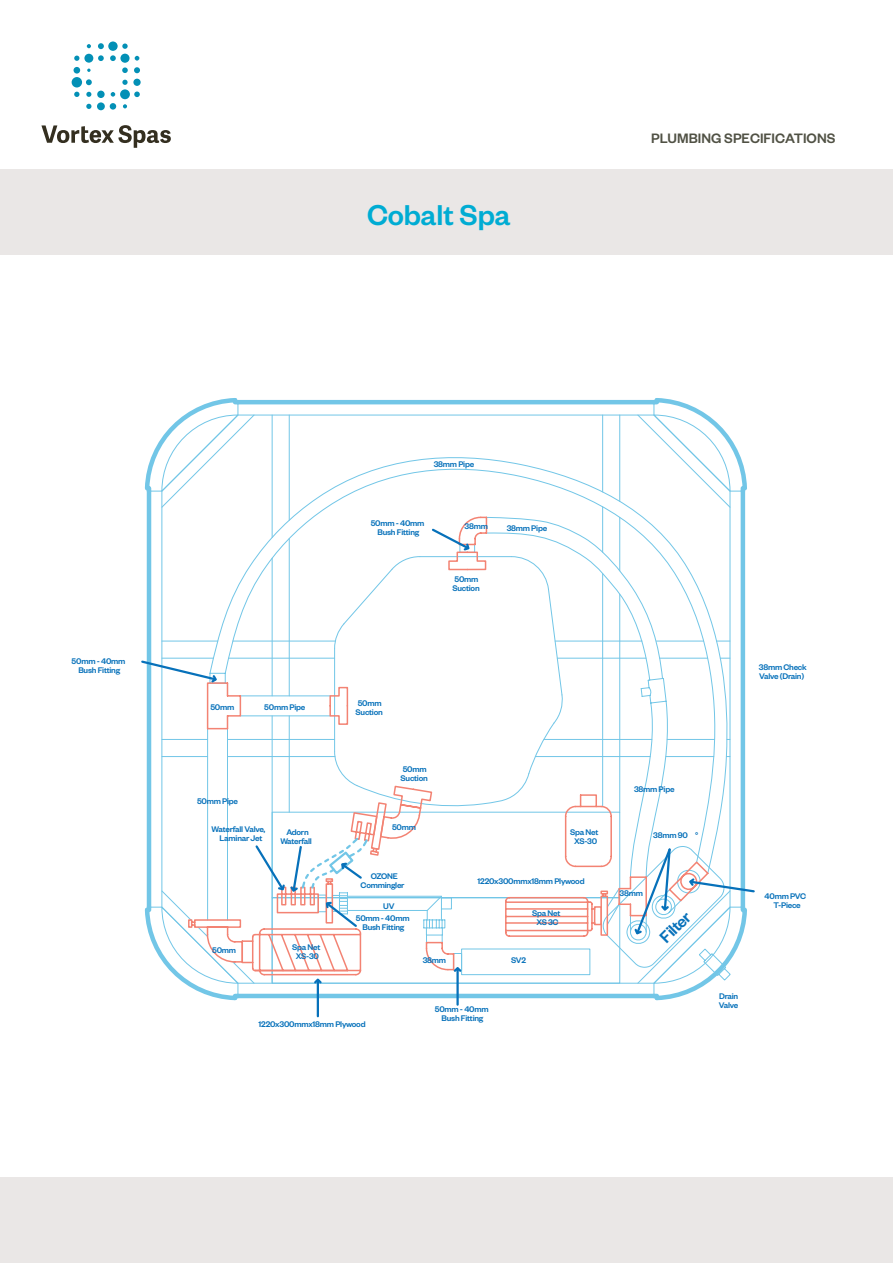
<style>
.page{position:relative;width:893px;height:1263px;background:#fff}
.page>*{position:absolute;margin:0;border:0;box-sizing:border-box;transform-origin:0 0}
.t1{font:500 31.5px "Founders Grotesk";letter-spacing:-.01em;color:#00acd3}
.t2{font:500 18px "Founders Grotesk";color:#0771ba}
.t3{font:500 15px "Founders Grotesk";color:#505144}
.t4{font:500 9px/9px "Founders Grotesk";letter-spacing:-.025em;color:#0771ba;text-align:center}
</style>
<div class="page">
<hr style="left:602px;top:415px;width:1px;height:77px;background:#72c6e7">
<hr style="left:619px;top:415px;width:1px;height:86px;background:#72c6e7">
<hr style="left:161px;top:491px;width:1px;height:416px;background:#72c6e7">
<hr style="left:238px;top:415px;width:416px;height:1px;background:#72c6e7">
<hr style="left:289px;top:415px;width:1px;height:105px;background:#72c6e7">
<hr style="left:272px;top:415px;width:1px;height:122px;background:#72c6e7">
<hr style="left:730px;top:491px;width:1px;height:416px;background:#72c6e7">
<svg style="left:271px;top:450px;width:371px;height:66px"></svg>
<hr style="left:147px;top:491px;width:4px;height:416px;background:#72c6e7">
<hr style="left:741px;top:491px;width:4px;height:416px;background:#72c6e7">
<svg style="left:637px;top:398px;width:110px;height:110px"></svg>
<svg style="left:144px;top:398px;width:111px;height:110px"></svg>
<hr style="left:238px;top:400px;width:416px;height:4px;background:#72c6e7">
<hr style="left:456px;top:969px;width:3px;height:36px;background:#0771ba">
<hr style="left:317px;top:980px;width:2px;height:36px;background:#0771ba">
<svg style="left:41px;top:125px;width:130px;height:23px"></svg>
<svg style="left:122px;top:44px;width:6px;height:5px"></svg>
<div style="left:108px;top:41px;width:10px;height:10px;background:#0390b6;border-radius:50%"></div>
<svg style="left:98px;top:43px;width:6px;height:6px"></svg>
<svg style="left:87px;top:44px;width:4px;height:4px"></svg>
<svg style="left:135px;top:56px;width:4px;height:5px"></svg>
<div style="left:120px;top:54px;width:10px;height:9px;background:#0390b6;border-radius:50%"></div>
<svg style="left:110px;top:55px;width:6px;height:6px"></svg>
<svg style="left:98px;top:55px;width:6px;height:6px"></svg>
<div style="left:84px;top:54px;width:9px;height:9px;background:#0390b6;border-radius:50%"></div>
<svg style="left:74px;top:56px;width:5px;height:5px"></svg>
<svg style="left:134px;top:67px;width:6px;height:6px"></svg>
<svg style="left:122px;top:67px;width:6px;height:6px"></svg>
<svg style="left:87px;top:69px;width:4px;height:3px"></svg>
<div style="left:74px;top:67px;width:6px;height:7px;background:#0390b6;border-radius:50%"></div>
<div style="left:133px;top:79px;width:8px;height:7px;background:#0390b6;border-radius:50%"></div>
<svg style="left:122px;top:80px;width:6px;height:5px"></svg>
<svg style="left:86px;top:79px;width:6px;height:6px"></svg>
<div style="left:72px;top:77px;width:10px;height:10px;background:#0390b6;border-radius:50%"></div>
<svg style="left:134px;top:92px;width:6px;height:5px"></svg>
<div style="left:120px;top:89px;width:10px;height:10px;background:#0390b6;border-radius:50%"></div>
<svg style="left:111px;top:92px;width:4px;height:5px"></svg>
<div style="left:97px;top:91px;width:8px;height:7px;background:#0390b6;border-radius:50%"></div>
<svg style="left:86px;top:92px;width:5px;height:5px"></svg>
<svg style="left:74px;top:92px;width:6px;height:5px"></svg>
<svg style="left:123px;top:104px;width:4px;height:4px"></svg>
<div style="left:110px;top:103px;width:6px;height:7px;background:#0390b6;border-radius:50%"></div>
<div style="left:97px;top:102px;width:8px;height:8px;background:#0390b6;border-radius:50%"></div>
<svg style="left:86px;top:104px;width:5px;height:5px"></svg>
<div style="left:0;top:170px;width:893px;height:85px;background:#eae7e6"></div>
<div style="left:0;top:1178px;width:893px;height:85px;background:#eae7e6"></div>
<svg style="left:141px;top:516px;width:614px;height:486px"></svg>
<h1 class="t1" style="left:367px;top:195px;width:145px">Cobalt Spa</h1>
<h3 class="t3" style="left:651px;top:129px;width:186px">PLUMBING SPECIFICATIONS</h3>
<p class="t4" style="left:72px;top:656px;width:55px">50mm - 40mm<br>Bush Fitting</p>
<p class="t4" style="left:434px;top:459px;width:42px">38mm Pipe</p>
<p class="t4" style="left:371px;top:518px;width:55px">50mm - 40mm<br>Bush Fitting</p>
<p class="t4" style="left:464px;top:521px;width:25px">38mm</p>
<p class="t4" style="left:507px;top:523px;width:42px">38mm Pipe</p>
<p class="t4" style="left:452px;top:574px;width:29px;text-align:left">50mm<br>Suction</p>
<p class="t4" style="left:210px;top:702px;width:25px">50mm</p>
<p class="t4" style="left:264px;top:702px;width:43px">50mm Pipe</p>
<p class="t4" style="left:197px;top:796px;width:43px">50mm Pipe</p>
<p class="t4" style="left:212px;top:824px;width:55px">Waterfall Valve,<br>Laminar Jet</p>
<p class="t4" style="left:280px;top:827px;width:33px">Adorn<br>Waterfall</p>
<p class="t4" style="left:212px;top:945px;width:25px">50mm</p>
<p class="t4" style="left:292px;top:942px;width:30px">Spa Net<br>XS-30</p>
<p class="t4" style="left:356px;top:698px;width:29px;text-align:left">50mm<br>Suction</p>
<p class="t4" style="left:401px;top:764px;width:29px;text-align:left">50mm<br>Suction</p>
<p class="t4" style="left:392px;top:822px;width:25px">50mm</p>
<p class="t4" style="left:361px;top:872px;width:45px">OZONE<br>Commingler</p>
<p class="t4" style="left:383px;top:901px;width:13px">UV</p>
<p class="t4" style="left:356px;top:913px;width:55px">50mm - 40mm<br>Bush Fitting</p>
<p class="t4" style="left:570px;top:827px;width:30px">Spa Net<br>XS-30</p>
<p class="t4" style="left:478px;top:876px;width:109px">1220x300mmx18mm Plywood</p>
<p class="t4" style="left:532px;top:908px;width:30px">Spa Net<br>XS 3C</p>
<p class="t4" style="left:423px;top:955px;width:25px">38mm</p>
<p class="t4" style="left:511px;top:955px;width:16px">SV2</p>
<p class="t4" style="left:259px;top:1019px;width:108px">1220x300mmx18mm Plywood</p>
<p class="t4" style="left:435px;top:1004px;width:55px">50mm - 40mm<br>Bush Fitting</p>
<p class="t4" style="left:759px;top:662px;width:49px;text-align:left">38mm Check<br>Valve (Drain)</p>
<p class="t4" style="left:634px;top:784px;width:42px">38mm Pipe</p>
<p class="t4" style="left:653px;top:830px;width:47px">38mm 90 °</p>
<p class="t4" style="left:620px;top:888px;width:25px">38mm</p>
<h2 class="t2" style="left:655px;top:932px;width:38px;rotate:-45deg">Filter</h2>
<p class="t4" style="left:719px;top:991px;width:21px;text-align:left">Drain<br>Valve</p>
<p class="t4" style="left:765px;top:891px;width:43px">40mm PVC<br>T-Piece</p>
</div>
